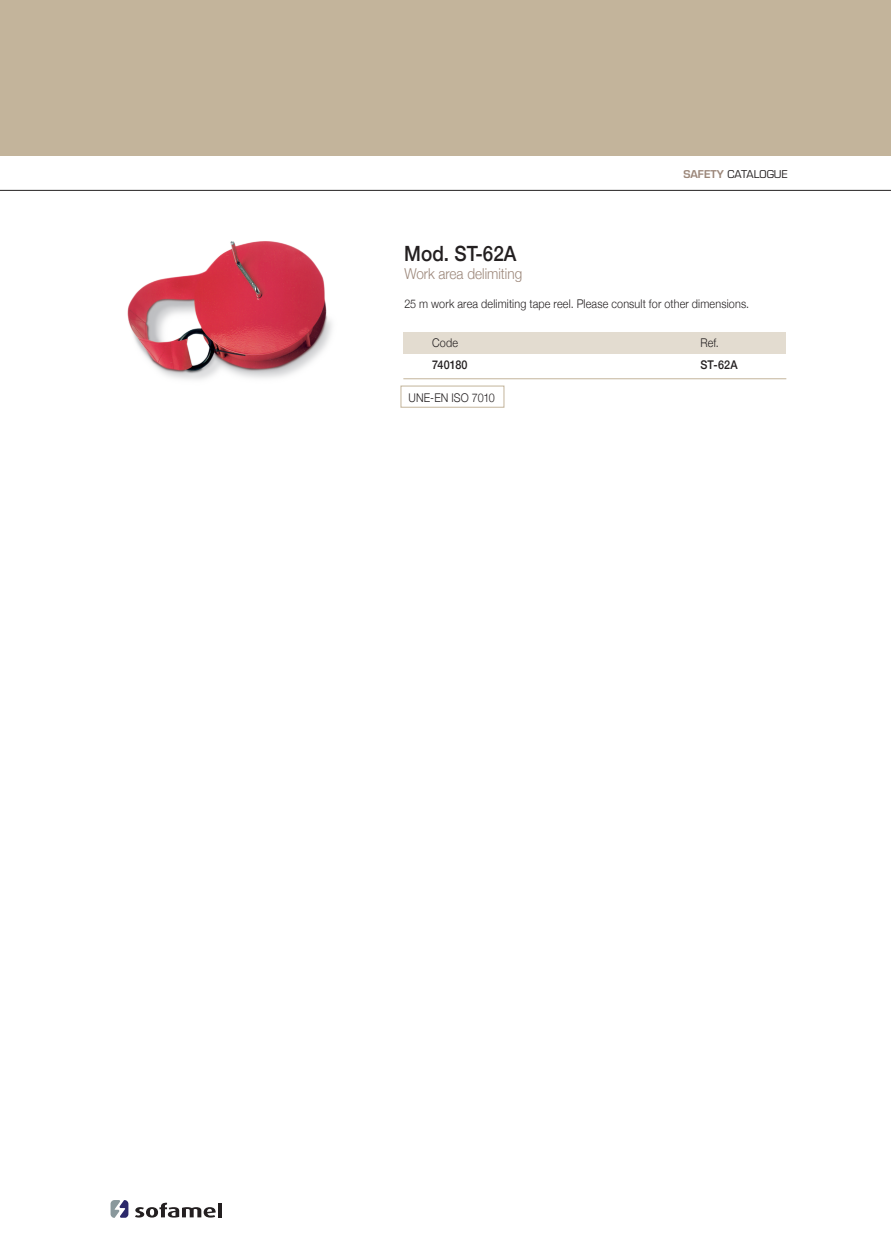
<style>
.page{position:relative;width:891px;height:1260px;background:#fff}
.page>*{position:absolute;margin:0;border:0;box-sizing:border-box;transform-origin:0 0}
.t1{font:500 21px "Helvetica Neue";color:#231f20;scale:.9 1}
.t2{font:300 15px "Helvetica Neue";color:#9b8679;scale:.9 1}
.t3{font:300 12px "Helvetica Neue";letter-spacing:.015em;color:#231f20;scale:.9 1}
.t4{font:500 12px "Helvetica Neue";letter-spacing:.015em;color:#231f20;scale:.9 1}
.t5{font:10.5px "Eurostile";color:#231f20}
.s1{font-weight:600;color:#9b8679}
</style>
<div class="page">
<svg style="left:135px;top:1202px;width:81px;height:15px"></svg>
<hr style="left:218px;top:1202px;width:4px;height:15px;background:#231f20">
<svg style="left:110px;top:1200px;width:18px;height:17px"></svg>
<div style="left:403px;top:332px;width:383px;height:21px;background:#e3dcd0"></div>
<hr style="left:403px;top:378px;width:383px;height:1px;background:#c3b49b">
<img style="left:127px;top:241px;width:205px;height:139px">
<div style="left:400px;top:385px;width:104px;height:22px;border:1px solid #c3b49b"></div>
<div style="left:0;top:0;width:890px;height:155px;background:#c3b49b"></div>
<hr style="left:0;top:190px;width:890px;height:1px;background:#231f20">
<p class="t5" style="left:683px;top:167px;width:106px"><span class="s1">SAFETY</span> CATALOGUE</p>
<h1 class="t1" style="left:404px;top:236px;width:126px">Mod. ST-62A</h1>
<p class="t2" style="left:404px;top:261px;width:132px">Work area delimiting</p>
<p class="t3" style="left:404px;top:293px;width:385px">25 m work area delimiting tape reel. Please consult for other dimensions.</p>
<p class="t3" style="left:432px;top:333px;width:30px">Code</p>
<p class="t3" style="left:700px;top:333px;width:22px">Ref.</p>
<p class="t4" style="left:432px;top:355px;width:41px">740180</p>
<p class="t4" style="left:700px;top:355px;width:43px">ST-62A</p>
<p class="t3" style="left:408px;top:388px;width:97px">UNE-EN ISO 7010</p>
</div>
